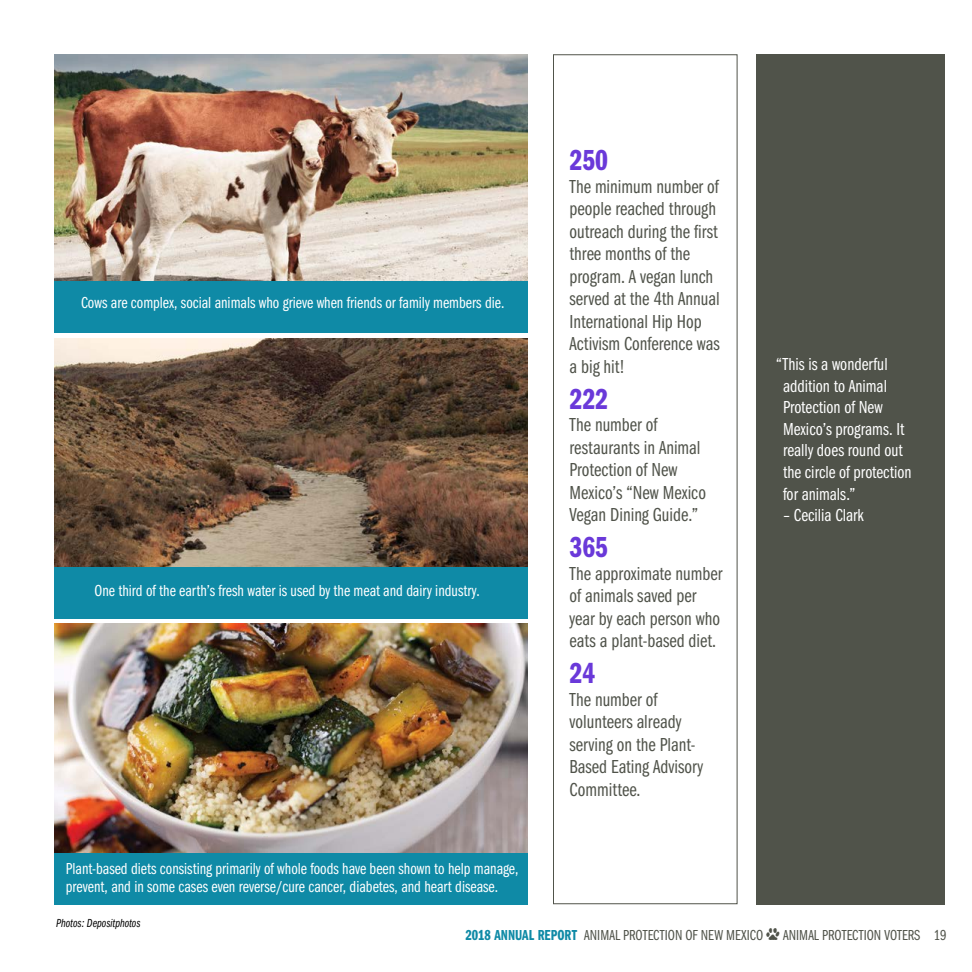
<style>
.page{position:relative;width:972px;height:972px;background:#fff}
.page>*{position:absolute;margin:0;border:0;box-sizing:border-box;transform-origin:0 0}
.t1{font:30px "Franklin Gothic URW Com Dem";color:#6a39d9}
.t2{font:19.5px/22.5px "Franklin Gothic URW Com Boo";color:#50534a}
.t3{font:18px/21.6px "Franklin Gothic URW Com Boo";color:#fff}
.t4{font:16.5px/18px "Franklin Gothic URW Com Boo";color:#fff}
.t5{font:15px "Franklin Gothic URW Com Boo";color:#50534a}
.t6{font:12px "Franklin Gothic URW Com Boo Ita";color:#000}
.s1{font-family:"Franklin Gothic URW Com Dem";color:#0f8aa6}
.s2{font-family:"Animal Tracks"}
</style>
<div class="page">
<div style="left:756px;top:54px;width:188px;height:850px;background:#50534a"></div>
<div style="left:553px;top:54px;width:184px;height:850px;border:1px solid #50534a"></div>
<img style="left:54px;top:339px;width:473px;height:228px">
<div style="left:54px;top:567px;width:473px;height:52px;background:#0f8aa6"></div>
<img style="left:54px;top:624px;width:473px;height:229px">
<div style="left:54px;top:853px;width:474px;height:51px;background:#0f8aa6"></div>
<img style="left:54px;top:54px;width:473px;height:227px">
<div style="left:54px;top:281px;width:473px;height:52px;background:#0f8aa6"></div>
<p class="t4" style="left:81px;top:293px;width:425px">Cows are complex, social animals who grieve when friends or family members die.</p>
<p class="t4" style="left:94px;top:581px;width:387px">One third of the earth’s fresh water is used by the meat and dairy industry.</p>
<p class="t4" style="left:66px;top:859px;width:454px">Plant-based diets consisting primarily of whole foods have been shown to help manage, prevent, and in some cases even reverse/cure cancer, diabetes, and heart disease.</p>
<h1 class="t1" style="left:570px;top:139px;width:40px">250</h1>
<p class="t2" style="left:570px;top:174px;width:152px">The minimum number of people reached through outreach during the first three months of the program. A vegan lunch served at the 4th Annual<br>International Hip Hop<br>Activism Conference was a big hit!</p>
<h1 class="t1" style="left:570px;top:378px;width:40px">222</h1>
<p class="t2" style="left:570px;top:413px;width:138px">The number of restaurants in Animal<br>Protection of New<br>Mexico’s “New Mexico<br>Vegan Dining Guide.”</p>
<h1 class="t1" style="left:570px;top:526px;width:40px">365</h1>
<p class="t2" style="left:570px;top:561px;width:154px">The approximate number of animals saved per year by each person who eats a plant-based diet.</p>
<h1 class="t1" style="left:570px;top:652px;width:27px">24</h1>
<p class="t2" style="left:570px;top:687px;width:135px">The number of volunteers already serving on the Plant-<br>Based Eating Advisory<br>Committee.</p>
<p class="t3" style="left:783px;top:352px;width:130px;text-indent:-7px">“This is a wonderful addition to Animal<br>Protection of New<br>Mexico’s programs. It really does round out the circle of protection for animals.”</p>
<p class="t3" style="left:784px;top:504px;width:82px">– Cecilia Clark</p>
<p class="t6" style="left:56px;top:917px;width:86px">Photos: Depositphotos</p>
<p class="t5" style="left:465px;top:925px;width:483px"><span class="s1">2018 ANNUAL REPORT</span> ANIMAL PROTECTION OF NEW MEXICO <span class="s2">D</span> ANIMAL PROTECTION VOTERS 19</p>
</div>
